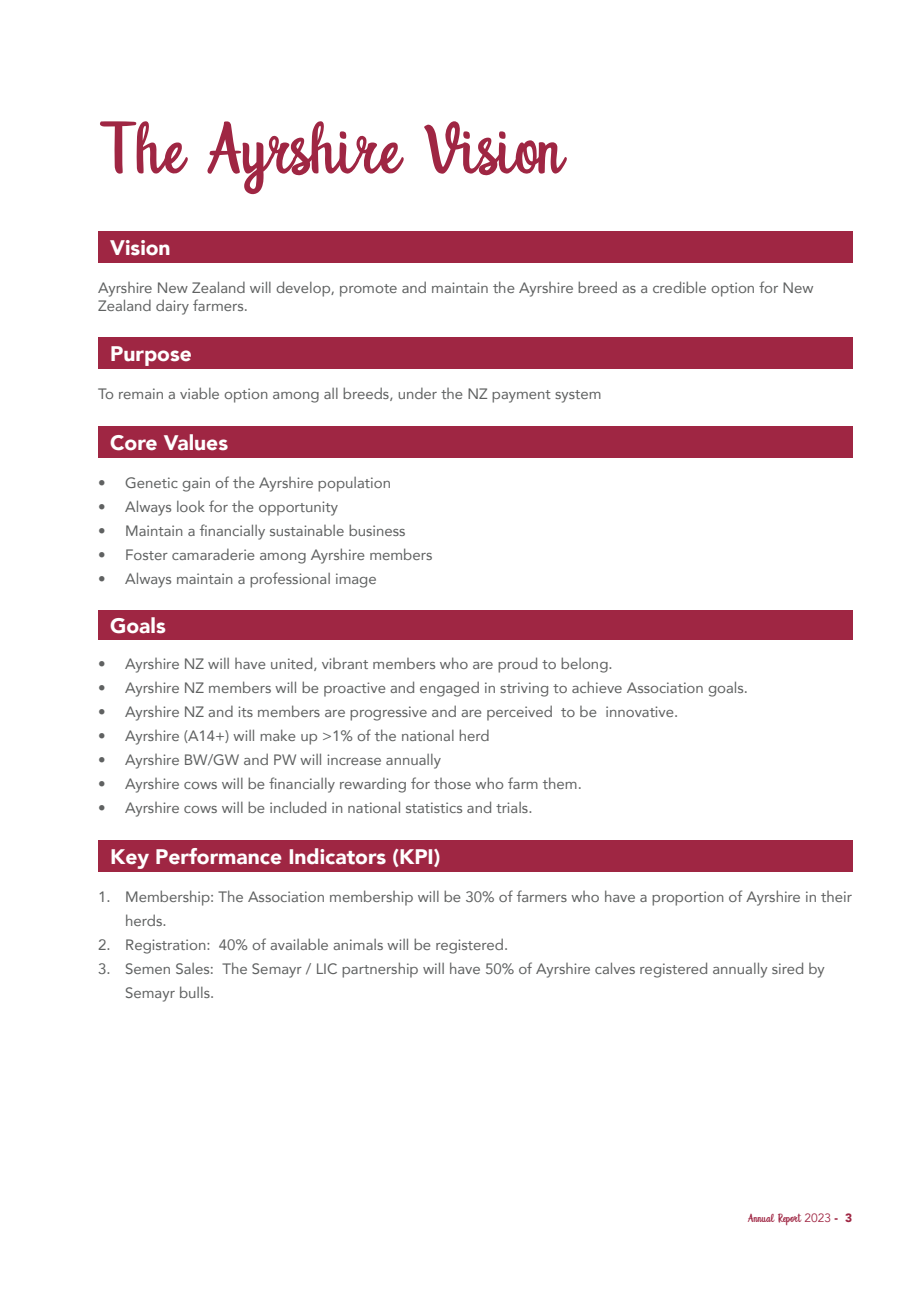
<style>
.page{position:relative;width:919px;height:1289px;background:#fff}
.page>*{position:absolute;margin:0;border:0;box-sizing:border-box;transform-origin:0 0}
.t1{font:75px "Unquestionify";color:#9f2643}
.Body_Copy{font:900 21px "Avenir LT";color:#fff}
.t2{font:15px/24px "Avenir";color:#5f6161}
.t3{font:12px "Unquestionify";color:#9f2643}
.s1{font-family:"Avenir LT"}
.s2{font-family:"Avenir LT";font-weight:900}
</style>
<div class="page">
<div style="left:98px;top:232px;width:754px;height:31px;background:#9f2643"></div>
<div style="left:98px;top:337px;width:754px;height:32px;background:#9f2643"></div>
<div style="left:98px;top:425px;width:754px;height:32px;background:#9f2643"></div>
<div style="left:98px;top:610px;width:754px;height:29px;background:#9f2643"></div>
<div style="left:98px;top:839px;width:754px;height:32px;background:#9f2643"></div>
<p class="t1" style="left:98px;top:116px;width:467px">The Ayrshire Vision</p>
<p class="Body_Copy" style="left:110px;top:235px;width:62px">Vision</p>
<p class="t2" style="left:98px;top:278px;width:717px;line-height:18px">Ayrshire New Zealand will develop, promote and maintain the Ayrshire breed as a credible option for New<br>Zealand dairy farmers.</p>
<p class="Body_Copy" style="left:110px;top:341px;width:83px">Purpose</p>
<p class="t2" style="left:98px;top:381px;width:505px">To remain a viable option among all breeds, under the NZ payment system</p>
<p class="Body_Copy" style="left:110px;top:429px;width:119px">Core Values</p>
<p class="t2" style="left:98px;top:470px;width:294px">• Genetic gain of the Ayrshire population</p>
<p class="t2" style="left:98px;top:494px;width:241px">• Always look for the opportunity</p>
<p class="t2" style="left:98px;top:518px;width:309px">• Maintain a financially sustainable business</p>
<p class="t2" style="left:98px;top:542px;width:336px">• Foster camaraderie among Ayrshire members</p>
<p class="t2" style="left:98px;top:566px;width:280px">• Always maintain a professional image</p>
<p class="Body_Copy" style="left:110px;top:612px;width:57px">Goals</p>
<p class="t2" style="left:98px;top:651px;width:516px">• Ayrshire NZ will have united, vibrant members who are proud to belong.</p>
<p class="t2" style="left:98px;top:675px;width:651px">• Ayrshire NZ members will be proactive and engaged in striving to achieve Association goals.</p>
<p class="t2" style="left:98px;top:699px;width:581px">• Ayrshire NZ and its members are progressive and are perceived to be innovative.</p>
<p class="t2" style="left:98px;top:723px;width:393px">• Ayrshire (A14+) will make up &gt;1% of the national herd</p>
<p class="t2" style="left:98px;top:747px;width:344px">• Ayrshire BW/GW and PW will increase annually</p>
<p class="t2" style="left:98px;top:771px;width:485px">• Ayrshire cows will be financially rewarding for those who farm them.</p>
<p class="t2" style="left:98px;top:795px;width:436px">• Ayrshire cows will be included in national statistics and trials.</p>
<p class="Body_Copy" style="left:110px;top:843px;width:332px">Key Performance Indicators (KPI)</p>
<p class="t2" style="left:125px;top:883px;width:728px;text-indent:-27px">1. Membership: The Association membership will be 30% of farmers who have a proportion of Ayrshire in their herds.</p>
<p class="t2" style="left:98px;top:931px;width:411px">2. Registration: 40% of available animals will be registered.</p>
<p class="t2" style="left:125px;top:955px;width:701px;text-indent:-27px">3. Semen Sales: The Semayr / LIC partnership will have 50% of Ayrshire calves registered annually sired by<br>Semayr bulls.</p>
<p class="t3" style="left:747px;top:1212px;width:106px">Annual Report <span class="s1">2023</span> <span class="s2">- 3</span></p>
</div>
